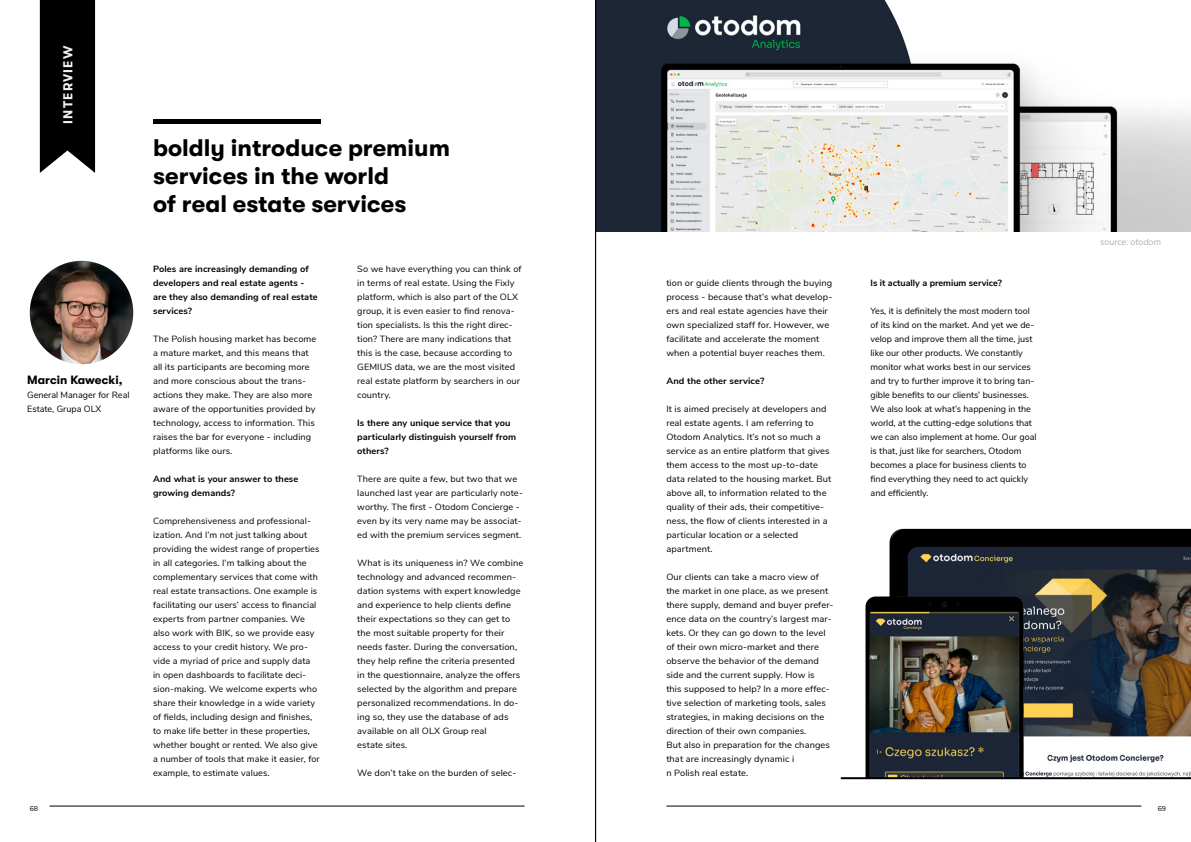
<style>
.page{position:relative;width:1191px;height:842px;background:#fff}
.page>*{position:absolute;margin:0;border:0;box-sizing:border-box;transform-origin:0 0}
.Nagłówek_1{font:700 24px/28px "GT Walsheim";color:#000}
.Nagłówek_1-2{font:700 13px "GT Walsheim";letter-spacing:.09em;color:#f0f0ef}
.Nunito_-_tekst_podstwowy{font:700 12px "GT Walsheim";color:#000}
.Normalny{font:9px/14px "Nunito Sans";letter-spacing:.01em;color:#000}
.Normalny-2{font:700 9px/14px "Nunito Sans";letter-spacing:.01em;color:#000}
.Nunito_-_tekst_podstwowy-2{font:9px/14px "Nunito Sans";color:#000}
.Podpisy_zdjęć{font:italic 300 9px "Nunito Sans";color:#9d9d9c}
.t1{font:7px "Nunito Sans";color:#000}
</style>
<div class="page">
<hr style="left:666px;top:806px;width:475px;height:1px;background:#000">
<hr style="left:50px;top:806px;width:474px;height:1px;background:#000">
<img style="left:889px;top:529px;width:302px;height:248px">
<img style="left:865px;top:596px;width:158px;height:181px">
<img style="left:30px;top:261px;width:103px;height:103px;border-radius:52px">
<hr style="left:153px;top:119px;width:168px;height:4px;background:#000">
<div style="left:40px;top:0;width:55px;height:173px;background:#000"></div>
<img style="left:596px;top:0;width:595px;height:231px">
<hr style="left:840px;top:777px;width:351px;height:2px;background:#000">
<hr style="left:595px;top:0;width:1px;height:842px;background:#000">
<p class="Nagłówek_1-2" style="left:61px;top:124px;width:79px;rotate:-90deg">INTERVIEW</p>
<p class="Nunito_-_tekst_podstwowy" style="left:27px;top:373px;width:97px">Marcin Kawecki,</p>
<p class="Nunito_-_tekst_podstwowy-2" style="left:27px;top:388px;width:104px">General Manager for Real<br>Estate, Grupa OLX</p>
<p class="Nagłówek_1" style="left:153px;top:133px;width:298px">boldly introduce premium services in the world<br>of real estate services</p>
<p class="Normalny-2" style="left:153px;top:262px;width:166px">Poles are increasingly demanding of developers and real estate agents - are they also demanding of real estate services?</p>
<p class="Normalny" style="left:153px;top:332px;width:165px">The Polish housing market has become a mature market, and this means that all its participants are becoming more and more conscious about the trans&shy;actions they make. They are also more aware of the opportunities provided by technology, access to information. This raises the bar for everyone - including platforms like ours.</p>
<p class="Normalny-2" style="left:153px;top:472px;width:147px">And what is your answer to these growing demands?</p>
<p class="Normalny" style="left:153px;top:514px;width:168px">Comprehensiveness and professional&shy;ization. And I’m not just talking about providing the widest range of properties in all categories. I’m talking about the complementary services that come with real estate transactions. One example is facilitating our users’ access to financial experts from partner companies. We also work with BIK, so we provide easy access to your credit history. We pro&shy;vide a myriad of price and supply data in open dashboards to facilitate deci&shy;sion-making. We welcome experts who share their knowledge in a wide variety of fields, including design and finishes, to make life better in these properties, whether bought or rented. We also give a number of tools that make it easier, for example, to estimate values.</p>
<p class="Normalny" style="left:357px;top:262px;width:166px">So we have everything you can think of in terms of real estate. Using the Fixly platform, which is also part of the OLX group, it is even easier to find renova&shy;tion specialists. Is this the right direc&shy;tion? There are many indications that this is the case, because according to GEMIUS data, we are the most visited real estate platform by searchers in our country.</p>
<p class="Normalny-2" style="left:357px;top:416px;width:160px">Is there any unique service that you particularly distinguish yourself from others?</p>
<p class="Normalny" style="left:357px;top:472px;width:167px">There are quite a few, but two that we launched last year are particularly note&shy;worthy. The first - Otodom Concierge - even by its very name may be associat&shy;ed with the premium services segment.</p>
<p class="Normalny" style="left:357px;top:556px;width:167px">What is its uniqueness in? We combine technology and advanced recommen&shy;dation systems with expert knowledge and experience to help clients define their expectations so they can get to the most suitable property for their needs faster. During the conversation, they help refine the criteria presented in the questionnaire, analyze the offers selected by the algorithm and prepare personalized recommendations. In do&shy;ing so, they use the database of ads available on all OLX Group real<br>estate sites.</p>
<p class="Normalny" style="left:357px;top:766px;width:161px">We don’t take on the burden of selec-</p>
<p class="Normalny" style="left:666px;top:276px;width:167px">tion or guide clients through the buying process - because that’s what develop&shy;ers and real estate agencies have their own specialized staff for. However, we facilitate and accelerate the moment when a potential buyer reaches them.</p>
<p class="Normalny-2" style="left:666px;top:374px;width:99px">And the other service?</p>
<p class="Normalny" style="left:666px;top:402px;width:166px">It is aimed precisely at developers and real estate agents. I am referring to Otodom Analytics. It’s not so much a service as an entire platform that gives them access to the most up-to-date data related to the housing market. But above all, to information related to the quality of their ads, their competitive&shy;ness, the flow of clients interested in a particular location or a selected apartment.</p>
<p class="Normalny" style="left:666px;top:570px;width:169px">Our clients can take a macro view of the market in one place, as we present there supply, demand and buyer prefer&shy;ence data on the country’s largest mar&shy;kets. Or they can go down to the level of their own micro-market and there observe the behavior of the demand side and the current supply. How is<br>this supposed to help? In a more effec&shy;tive selection of marketing tools, sales strategies, in making decisions on the direction of their own companies.<br>But also in preparation for the changes that are increasingly dynamic i<br>n Polish real estate.</p>
<p class="Normalny-2" style="left:870px;top:276px;width:133px">Is it actually a premium service?</p>
<p class="Normalny" style="left:870px;top:304px;width:167px">Yes, it is definitely the most modern tool of its kind on the market. And yet we de&shy;velop and improve them all the time, just like our other products. We constantly monitor what works best in our services and try to further improve it to bring tan&shy;gible benefits to our clients’ businesses.<br>We also look at what’s happening in the world, at the cutting-edge solutions that we can also implement at home. Our goal is that, just like for searchers, Otodom becomes a place for business clients to find everything they need to act quickly and efficiently.</p>
<p class="Podpisy_zdjęć" style="left:1100px;top:235px;width:62px">source: otodom</p>
<p class="t1" style="left:30px;top:804px;width:10px">68</p>
<p class="t1" style="left:1157px;top:804px;width:10px">69</p>
</div>
